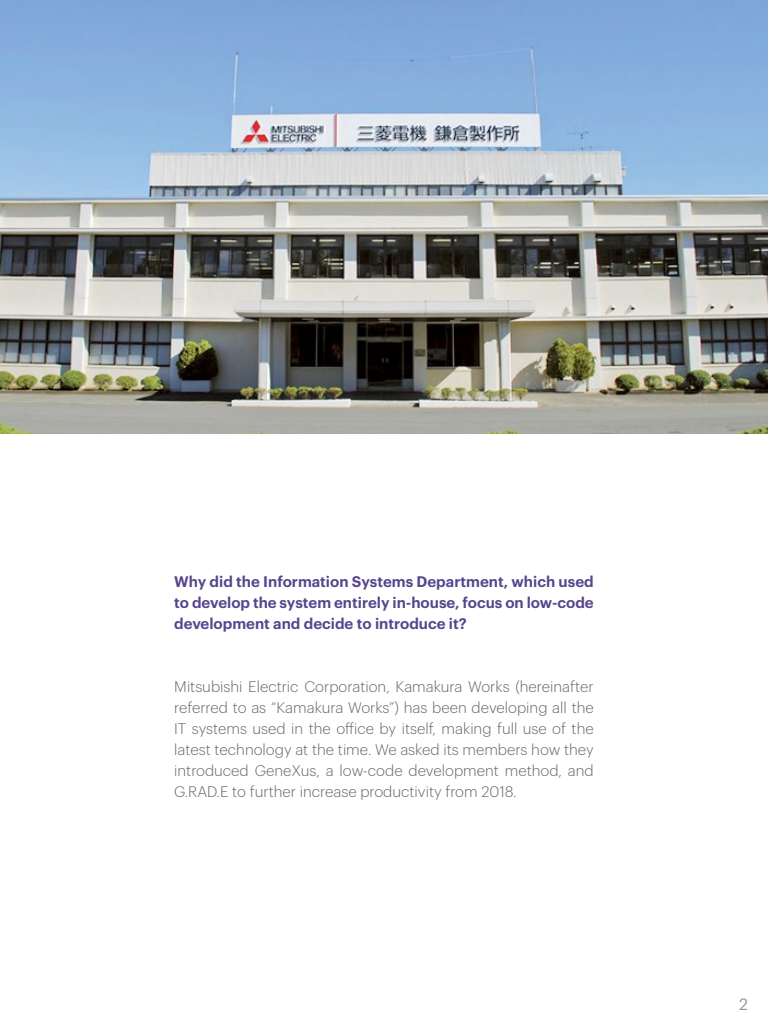
<style>
.page{position:relative;width:768px;height:1024px;background:#fff}
.page>*{position:absolute;margin:0;border:0;box-sizing:border-box;transform-origin:0 0}
.t1{font:16px "Graphik";color:#939598}
.t2{font:300 15px/21px "Graphik";color:#666;text-align:justify}
.t3{font:600 15px/21px "Graphik";color:#56458d;text-align:justify}
</style>
<div class="page">
<img style="left:0;top:0;width:768px;height:434px">
<p class="t3" style="left:174px;top:570px;width:421px">Why did the Information Systems Department, which used to develop the system entirely in-house, focus on low-code development and decide to introduce it?</p>
<p class="t2" style="left:174px;top:675px;width:421px">Mitsubishi Electric Corporation, Kamakura Works (hereinafter referred to as “Kamakura Works”) has been developing all the IT systems used in the office by itself, making full use of the latest technology at the time. We asked its members how they introduced GeneXus, a low-code development method, and G.RAD.E to further increase productivity from 2018.</p>
<p class="t1" style="left:739px;top:993px;width:10px">2</p>
</div>
